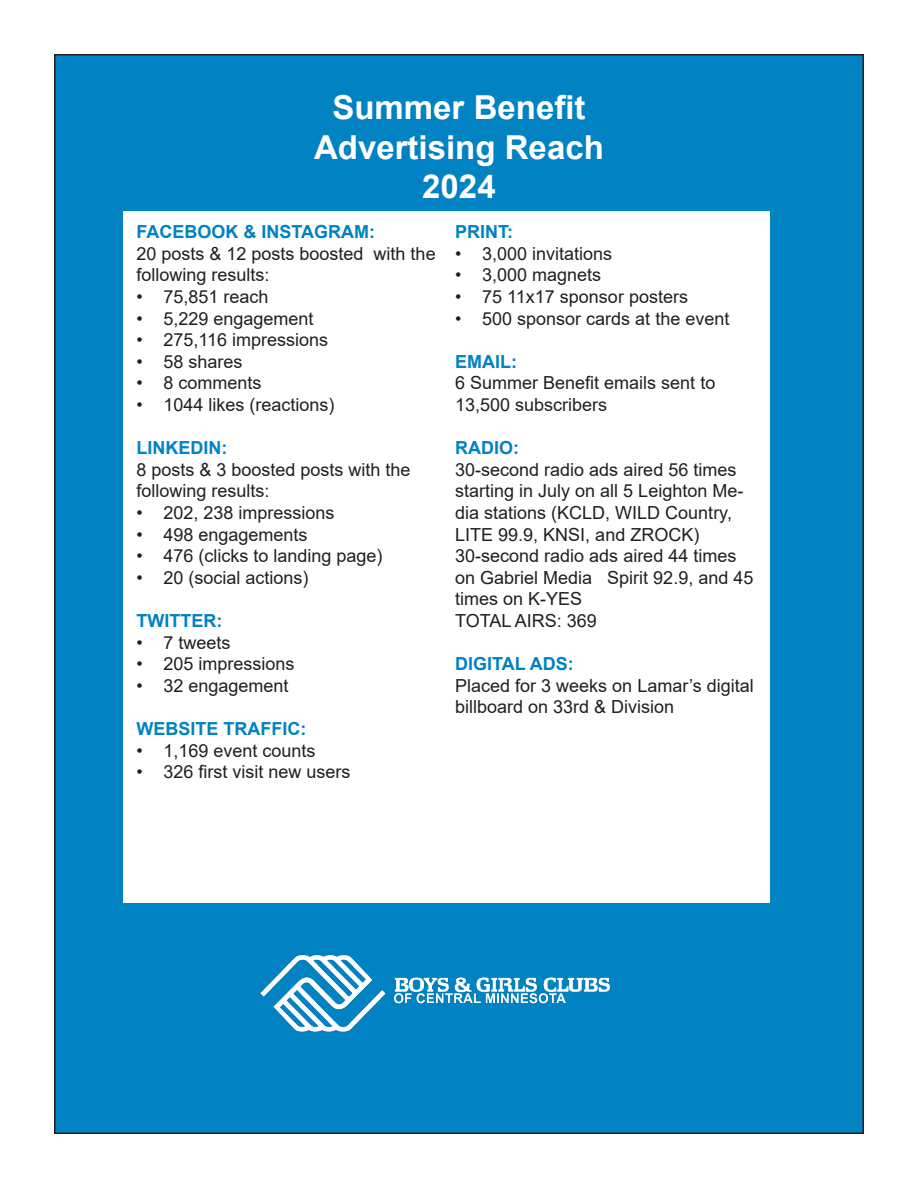
<style>
.page{position:relative;width:918px;height:1188px;background:#fff}
.page>*{position:absolute;margin:0;border:0;box-sizing:border-box;transform-origin:0 0}
.t1{font:700 33px "Arial";color:#fff}
.t2{font:18px/21.6px "Arial";color:#231f20}
.t3{font:700 18px "Arial";color:#0082c3}
.s1{font-weight:700;color:#0083ca}
</style>
<div class="page">
<div style="left:55px;top:55px;width:808px;height:1078px;background:#0082c3"></div>
<div style="left:123px;top:212px;width:647px;height:691px;background:#fff"></div>
<img style="left:260px;top:955px;width:350px;height:77px">
<p class="t1" style="left:332px;top:84px;width:255px">Summer Benefit</p>
<p class="t1" style="left:314px;top:124px;width:291px">Advertising Reach</p>
<p class="t1" style="left:422px;top:163px;width:75px">2024</p>
<p class="t3" style="left:136px;top:219px;width:240px">FACEBOOK &amp; INSTAGRAM:</p>
<p class="t2" style="left:136px;top:243px;width:301px">20 posts &amp; 12 posts boosted with the following results:</p>
<p class="t2" style="left:136px;top:286px;width:134px">• 75,851 reach</p>
<p class="t2" style="left:136px;top:307px;width:179px">• 5,229 engagement</p>
<p class="t2" style="left:136px;top:329px;width:193px">• 275,116 impressions</p>
<p class="t2" style="left:136px;top:351px;width:108px">• 58 shares</p>
<p class="t2" style="left:136px;top:372px;width:127px">• 8 comments</p>
<p class="t2" style="left:136px;top:394px;width:200px">• 1044 likes (reactions)</p>
<p class="t2" style="left:136px;top:437px;width:276px"><span class="s1">LINKEDIN:<br></span>8 posts &amp; 3 boosted posts with the following results:</p>
<p class="t2" style="left:136px;top:502px;width:200px">• 202, 238 impressions</p>
<p class="t2" style="left:136px;top:523px;width:173px">• 498 engagements</p>
<p class="t2" style="left:136px;top:545px;width:248px">• 476 (clicks to landing page)</p>
<p class="t2" style="left:136px;top:567px;width:174px">• 20 (social actions)</p>
<p class="t3" style="left:136px;top:608px;width:87px">TWITTER:</p>
<p class="t2" style="left:136px;top:631px;width:96px">• 7 tweets</p>
<p class="t2" style="left:136px;top:653px;width:160px">• 205 impressions</p>
<p class="t2" style="left:136px;top:675px;width:154px">• 32 engagement</p>
<p class="t3" style="left:136px;top:716px;width:171px">WEBSITE TRAFFIC:</p>
<p class="t2" style="left:136px;top:739px;width:181px">• 1,169 event counts</p>
<p class="t2" style="left:136px;top:761px;width:216px">• 326 first visit new users</p>
<p class="t3" style="left:455px;top:219px;width:59px">PRINT:</p>
<p class="t2" style="left:455px;top:243px;width:159px">• 3,000 invitations</p>
<p class="t2" style="left:455px;top:264px;width:148px">• 3,000 magnets</p>
<p class="t2" style="left:455px;top:286px;width:234px">• 75 11x17 sponsor posters</p>
<p class="t2" style="left:455px;top:307px;width:276px">• 500 sponsor cards at the event</p>
<p class="t3" style="left:455px;top:349px;width:63px">EMAIL:</p>
<p class="t2" style="left:455px;top:372px;width:262px">6 Summer Benefit emails sent to<br>13,500 subscribers</p>
<p class="t3" style="left:455px;top:435px;width:65px">RADIO:</p>
<p class="t2" style="left:455px;top:459px;width:300px">30-second radio ads aired 56 times starting in July on all 5 Leighton Me&shy;dia stations (KCLD, WILD Country,<br>LITE 99.9, KNSI, and ZROCK)<br>30-second radio ads aired 44 times on Gabriel Media Spirit 92.9, and 45 times on K-YES<br>TOTAL AIRS: 369</p>
<p class="t3" style="left:455px;top:651px;width:120px">DIGITAL ADS:</p>
<p class="t2" style="left:455px;top:675px;width:300px">Placed for 3 weeks on Lamar’s digital billboard on 33rd &amp; Division</p>
</div>
